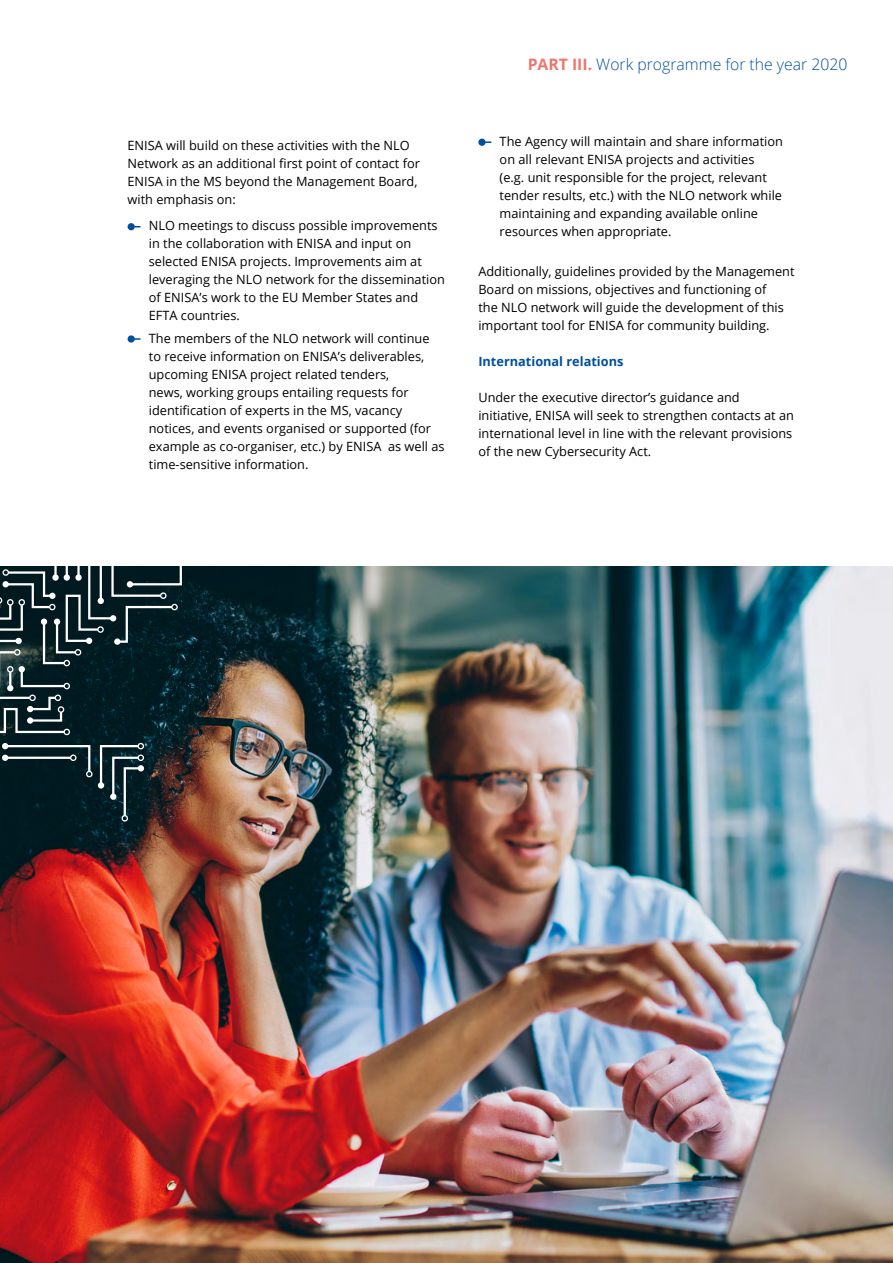
<style>
.page{position:relative;width:893px;height:1263px;background:#fff}
.page>*{position:absolute;margin:0;border:0;box-sizing:border-box;transform-origin:0 0}
.t1{font:300 15.75px "Open Sans";color:#004f9f}
.bullets{font:12.75px/18px "Open Sans";color:#000}
.text{font:12.75px/18px "Open Sans";color:#000}
.headline4{font:700 12.75px "Open Sans";color:#004f9f}
.s1{font-weight:700;color:#ee756d}
</style>
<div class="page">
<svg style="left:128px;top:223px;width:13px;height:7px"></svg>
<svg style="left:128px;top:335px;width:13px;height:8px"></svg>
<svg style="left:478px;top:139px;width:13px;height:7px"></svg>
<img style="left:0;top:567px;width:893px;height:696px">
<svg style="left:2px;top:743px;width:90px;height:31px;background:#2a3f45"></svg>
<div style="left:86px;top:771px;width:7px;height:6px;border:1px solid #fff;border-radius:50%"></div>
<svg style="left:98px;top:743px;width:46px;height:78px;background:#2a4248"></svg>
<svg style="left:0;top:566px;width:183px;height:169px;background:#1d353a"></svg>
<p class="text" style="left:128px;top:136px;width:294px">ENISA will build on these activities with the NLO Network as an additional first point of contact for ENISA in the MS beyond the Management Board, with emphasis on:</p>
<p class="bullets" style="left:149px;top:216px;width:298px">NLO meetings to discuss possible improvements in the collaboration with ENISA and input on selected ENISA projects. Improvements aim at leveraging the NLO network for the dissemination of ENISA’s work to the EU Member States and EFTA countries.</p>
<p class="bullets" style="left:149px;top:329px;width:297px">The members of the NLO network will continue to receive information on ENISA’s deliverables, upcoming ENISA project related tenders,<br>news, working groups entailing requests for identification of experts in the MS, vacancy notices, and events organised or supported (for example as co-organiser, etc.) by ENISA as well as time-sensitive information.</p>
<p class="t1" style="left:528px;top:54px;width:321px"><span class="s1">PART III.</span> Work programme for the year 2020</p>
<p class="bullets" style="left:500px;top:132px;width:285px">The Agency will maintain and share information on all relevant ENISA projects and activities<br>(e.g. unit responsible for the project, relevant tender results, etc.) with the NLO network while maintaining and expanding available online resources when appropriate.</p>
<p class="text" style="left:478px;top:262px;width:318px">Additionally, guidelines provided by the Management Board on missions, objectives and functioning of<br>the NLO network will guide the development of this important tool for ENISA for community building.</p>
<p class="headline4" style="left:478px;top:352px;width:147px">International relations</p>
<p class="text" style="left:478px;top:388px;width:317px">Under the executive director’s guidance and initiative, ENISA will seek to strengthen contacts at an international level in line with the relevant provisions of the new Cybersecurity Act.</p>
</div>
